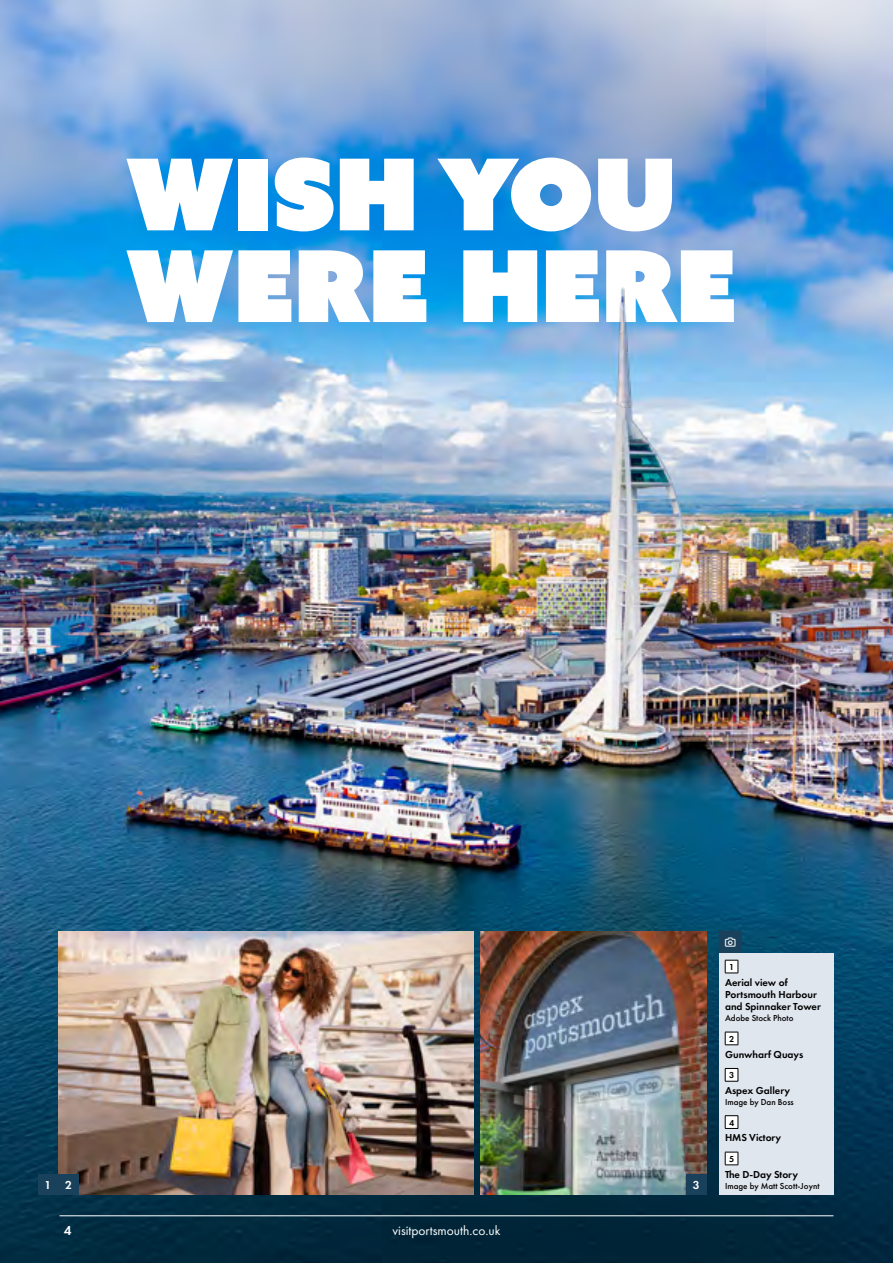
<style>
.page{position:relative;width:893px;height:1263px;background:#fff}
.page>*{position:absolute;margin:0;border:0;box-sizing:border-box;transform-origin:0 0}
.t1{font:99px/91.7px "Azo Sans Uber";color:#fff}
.t2{font:13.5px "Futura PT";color:#fff}
.t3{font:600 13.5px "Futura PT";color:#fff}
.t4{font:600 12px "Futura PT";color:#fff}
.t5{font:600 10.5px/12.3px "Futura PT";color:#000}
.t6{font:500 9px "Futura PT";color:#000}
.t7{font:600 9px "Futura PT";color:#000}
</style>
<div class="page">
<img style="left:0;top:0;width:893px;height:1263px">
<img style="left:58px;top:931px;width:416px;height:264px">
<img style="left:480px;top:931px;width:226px;height:264px">
<div style="left:38px;top:1174px;width:20px;height:21px;background:#1a415b"></div>
<div style="left:58px;top:1174px;width:21px;height:21px;background:#1a415b"></div>
<div style="left:686px;top:1174px;width:20px;height:21px;background:#1a415b"></div>
<hr style="left:60px;top:1215px;width:773px;height:1px;background:#fff">
<img style="left:545px;top:265px;width:174px;height:254px">
<div style="left:719px;top:930px;width:23px;height:24px;background:#1a415b"></div>
<div style="left:719px;top:954px;width:114px;height:241px;background:#e0e6ee"></div>
<svg style="left:725px;top:960px;width:14px;height:14px"></svg>
<svg style="left:725px;top:1032px;width:14px;height:13px"></svg>
<svg style="left:725px;top:1068px;width:14px;height:14px"></svg>
<svg style="left:725px;top:1115px;width:14px;height:14px"></svg>
<svg style="left:725px;top:1152px;width:14px;height:13px"></svg>
<h2 class="t1" style="left:125px;top:148px;width:613px">WISH YOU<br>WERE HERE</h2>
<p class="t4" style="left:45px;top:1178px;width:29px">1 2</p>
<p class="t4" style="left:693px;top:1178px;width:8px">3</p>
<p class="t3" style="left:64px;top:1221px;width:9px">4</p>
<p class="t2" style="left:392px;top:1222px;width:110px">visitportsmouth.co.uk</p>
<p class="t7" style="left:729px;top:961px;width:7px">1</p>
<p class="t5" style="left:725px;top:976px;width:97px">Aerial view of<br>Portsmouth Harbour and Spinnaker Tower</p>
<p class="t6" style="left:725px;top:1013px;width:70px">Adobe Stock Photo</p>
<p class="t7" style="left:729px;top:1033px;width:7px">2</p>
<p class="t5" style="left:725px;top:1048px;width:80px">Gunwharf Quays</p>
<p class="t7" style="left:729px;top:1070px;width:7px">3</p>
<p class="t5" style="left:725px;top:1084px;width:67px">Aspex Gallery</p>
<p class="t6" style="left:725px;top:1096px;width:70px">Image by Dan Boss</p>
<p class="t7" style="left:729px;top:1117px;width:7px">4</p>
<p class="t5" style="left:725px;top:1131px;width:58px">HMS Victory</p>
<p class="t7" style="left:729px;top:1153px;width:7px">5</p>
<p class="t5" style="left:725px;top:1168px;width:74px">The D-Day Story</p>
<p class="t6" style="left:725px;top:1180px;width:96px">Image by Matt Scott-Joynt</p>
</div>
